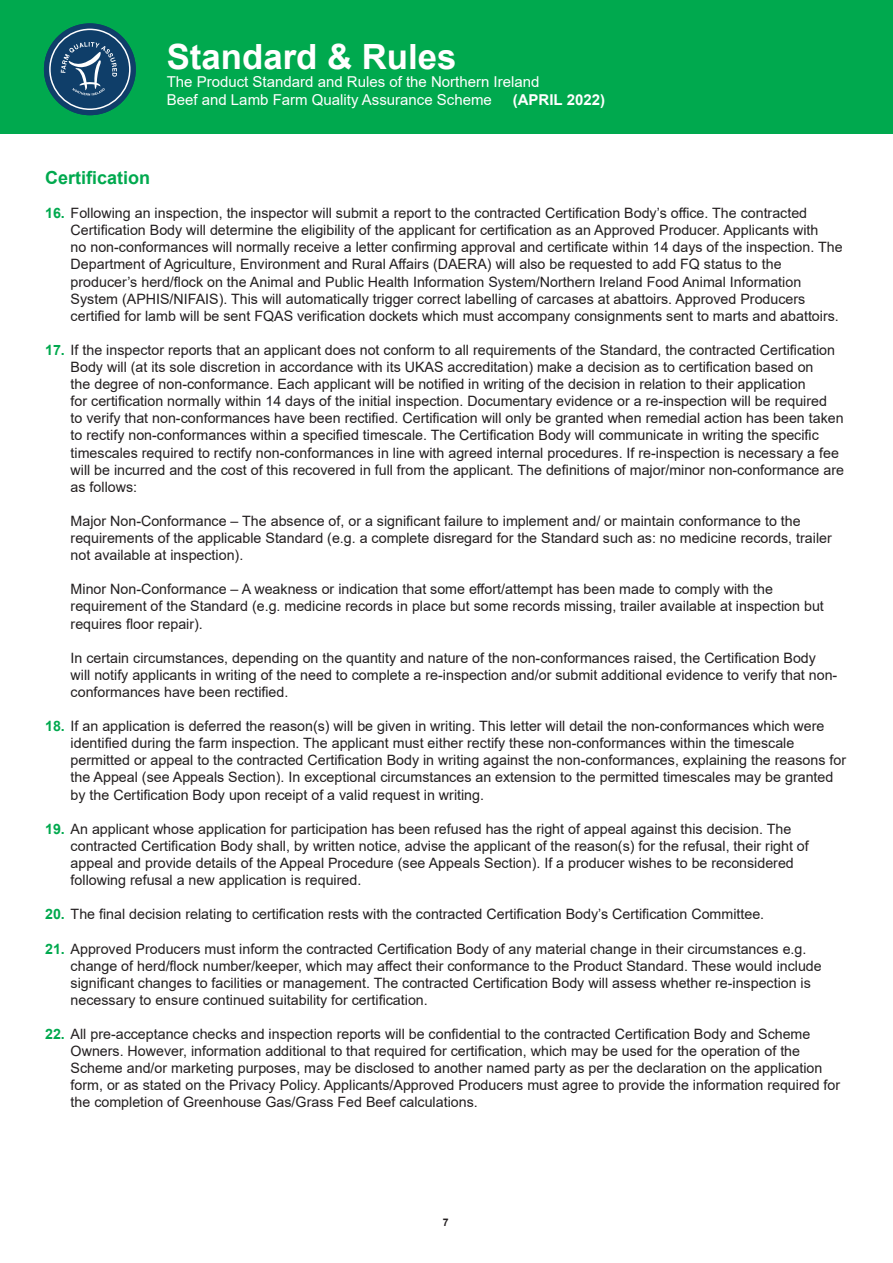
<style>
.page{position:relative;width:893px;height:1263px;background:#fff}
.page>*{position:absolute;margin:0;border:0;box-sizing:border-box;transform-origin:0 0}
.t1{font:700 34.8px "Arial";color:#fff}
.t2{font:700 18px "Arial";color:#00a94e}
.t3{font:15px/18px "Arial";color:#fff}
.t4{font:700 15px "Arial";color:#fff}
.t5{font:14.25px/17.1px "Arial";color:#231f20}
.t6{font:700 10.5px "Arial";color:#231f20}
.s1{font-weight:700;color:#00a94e}
</style>
<div class="page">
<div style="left:0;top:0;width:893px;height:134px;background:#00a94e"></div>
<svg style="left:44px;top:23px;width:92px;height:92px;fill:#0f3e69"></svg>
<div style="left:50px;top:29px;width:80px;height:80px;background:#0f3e69;border-radius:50%"></div>
<div style="left:49px;top:29px;width:82px;height:81px;border:2px solid #fff;border-radius:50%"></div>
<svg style="left:61px;top:42px;width:56px;height:54px"></svg>
<h1 class="t1" style="left:167px;top:34px;width:291px">Standard &amp; Rules</h1>
<p class="t3" style="left:167px;top:73px;width:374px">The Product Standard and Rules of the Northern Ireland<br>Beef and Lamb Farm Quality Assurance Scheme</p>
<p class="t4" style="left:513px;top:90px;width:94px">(APRIL 2022)</p>
<p class="t2" style="left:45px;top:166px;width:107px">Certification</p>
<p class="t5" style="left:71px;top:204px;width:774px;text-indent:-25px"><span class="s1">16.</span> Following an inspection, the inspector will submit a report to the contracted Certification Body’s office. The contracted Certification Body will determine the eligibility of the applicant for certification as an Approved Producer. Applicants with<br>no non-conformances will normally receive a letter confirming approval and certificate within 14 days of the inspection. The Department of Agriculture, Environment and Rural Affairs (DAERA) will also be requested to add FQ status to the producer’s herd/flock on the Animal and Public Health Information System/Northern Ireland Food Animal Information System (APHIS/NIFAIS). This will automatically trigger correct labelling of carcases at abattoirs. Approved Producers certified for lamb will be sent FQAS verification dockets which must accompany consignments sent to marts and abattoirs.</p>
<p class="t5" style="left:71px;top:341px;width:775px;text-indent:-25px"><span class="s1">17.</span> If the inspector reports that an applicant does not conform to all requirements of the Standard, the contracted Certification Body will (at its sole discretion in accordance with its UKAS accreditation) make a decision as to certification based on<br>the degree of non-conformance. Each applicant will be notified in writing of the decision in relation to their application<br>for certification normally within 14 days of the initial inspection. Documentary evidence or a re-inspection will be required<br>to verify that non-conformances have been rectified. Certification will only be granted when remedial action has been taken to rectify non-conformances within a specified timescale. The Certification Body will communicate in writing the specific timescales required to rectify non-conformances in line with agreed internal procedures. If re-inspection is necessary a fee will be incurred and the cost of this recovered in full from the applicant. The definitions of major/minor non-conformance are as follows:</p>
<p class="t5" style="left:71px;top:512px;width:763px">Major Non-Conformance – The absence of, or a significant failure to implement and/ or maintain conformance to the requirements of the applicable Standard (e.g. a complete disregard for the Standard such as: no medicine records, trailer not available at inspection).</p>
<p class="t5" style="left:71px;top:581px;width:755px">Minor Non-Conformance – A weakness or indication that some effort/attempt has been made to comply with the requirement of the Standard (e.g. medicine records in place but some records missing, trailer available at inspection but requires floor repair).</p>
<p class="t5" style="left:71px;top:649px;width:768px">In certain circumstances, depending on the quantity and nature of the non-conformances raised, the Certification Body will notify applicants in writing of the need to complete a re-inspection and/or submit additional evidence to verify that non&shy;conformances have been rectified.</p>
<p class="t5" style="left:71px;top:717px;width:777px;text-indent:-25px"><span class="s1">18.</span> If an application is deferred the reason(s) will be given in writing. This letter will detail the non-conformances which were identified during the farm inspection. The applicant must either rectify these non-conformances within the timescale permitted or appeal to the contracted Certification Body in writing against the non-conformances, explaining the reasons for the Appeal (see Appeals Section). In exceptional circumstances an extension to the permitted timescales may be granted by the Certification Body upon receipt of a valid request in writing.</p>
<p class="t5" style="left:71px;top:820px;width:740px;text-indent:-25px"><span class="s1">19.</span> An applicant whose application for participation has been refused has the right of appeal against this decision. The contracted Certification Body shall, by written notice, advise the applicant of the reason(s) for the refusal, their right of appeal and provide details of the Appeal Procedure (see Appeals Section). If a producer wishes to be reconsidered following refusal a new application is required.</p>
<p class="t5" style="left:45px;top:906px;width:721px"><span class="s1">20.</span> The final decision relating to certification rests with the contracted Certification Body’s Certification Committee.</p>
<p class="t5" style="left:71px;top:940px;width:753px;text-indent:-25px"><span class="s1">21.</span> Approved Producers must inform the contracted Certification Body of any material change in their circumstances e.g. change of herd/flock number/keeper, which may affect their conformance to the Product Standard. These would include significant changes to facilities or management. The contracted Certification Body will assess whether re-inspection is necessary to ensure continued suitability for certification.</p>
<p class="t5" style="left:71px;top:1025px;width:771px;text-indent:-25px"><span class="s1">22.</span> All pre-acceptance checks and inspection reports will be confidential to the contracted Certification Body and Scheme Owners. However, information additional to that required for certification, which may be used for the operation of the Scheme and/or marketing purposes, may be disclosed to another named party as per the declaration on the application form, or as stated on the Privacy Policy. Applicants/Approved Producers must agree to provide the information required for the completion of Greenhouse Gas/Grass Fed Beef calculations.</p>
<p class="t6" style="left:443px;top:1215px;width:7px">7</p>
</div>
